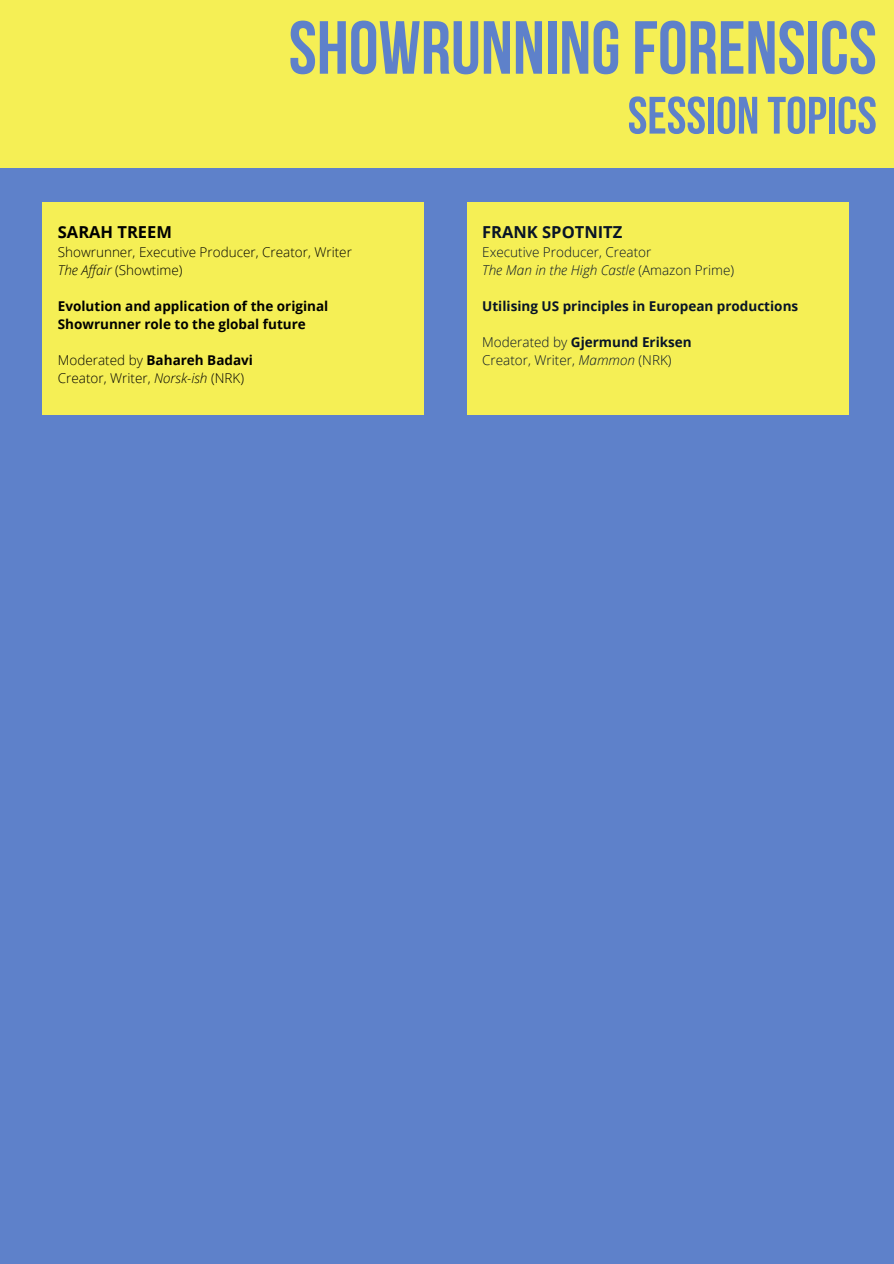
<style>
.page{position:relative;width:894px;height:1264px;background:#fff}
.page>*{position:absolute;margin:0;border:0;box-sizing:border-box;transform-origin:0 0}
.t1{font:700 75px "Bebas Neue";color:#5e81ca}
.t2{font:700 52.5px "Bebas Neue";color:#5e81ca}
.t3{font:700 16.5px "Open Sans";color:#081427}
.t4{font:700 16.5px "Open Sans";color:#000}
.t5{font:300 13.5px/18px "Open Sans";color:#000}
.t6{font:300 13.5px/18px "Open Sans";color:#081427}
.t7{font:700 13.5px/18px "Open Sans";color:#000}
.t8{font:700 13.5px "Open Sans";color:#081427}
.s1{font-style:italic}
.s2{font-weight:700}
</style>
<div class="page">
<div style="left:0;top:0;width:893px;height:1263px;background:#5e81ca"></div>
<div style="left:42px;top:202px;width:382px;height:213px;background:#f5ef55"></div>
<div style="left:0;top:0;width:893px;height:167px;background:#f5ef55"></div>
<div style="left:466px;top:202px;width:382px;height:213px;background:#f5ef55"></div>
<h1 class="t1" style="left:288px;top:17px;width:589px">SHOWRUNNINGFORENSICS</h1>
<h2 class="t2" style="left:627px;top:94px;width:250px">SESSION TOPICS</h2>
<p class="t4" style="left:58px;top:220px;width:116px">SARAH TREEM</p>
<p class="t5" style="left:58px;top:243px;width:295px">Showrunner, Executive Producer, Creator, Writer<br><span class="s1">The Affair</span> (Showtime)</p>
<p class="t7" style="left:58px;top:297px;width:272px">Evolution and application of the original<br>Showrunner role to the global future</p>
<p class="t5" style="left:58px;top:351px;width:197px">Moderated by <span class="s2">Bahareh Badavi<br></span>Creator, Writer, <span class="s1">Norsk-ish</span> (NRK)</p>
<p class="t3" style="left:482px;top:220px;width:142px">FRANK SPOTNITZ</p>
<p class="t6" style="left:482px;top:243px;width:253px">Executive Producer, Creator<br><span class="s1">The Man in the High Castle</span> (Amazon Prime)</p>
<p class="t8" style="left:482px;top:297px;width:317px">Utilising US principles in European productions</p>
<p class="t6" style="left:482px;top:333px;width:211px">Moderated by <span class="s2">Gjermund Eriksen<br></span>Creator, Writer, <span class="s1">Mammon</span> (NRK)</p>
</div>
